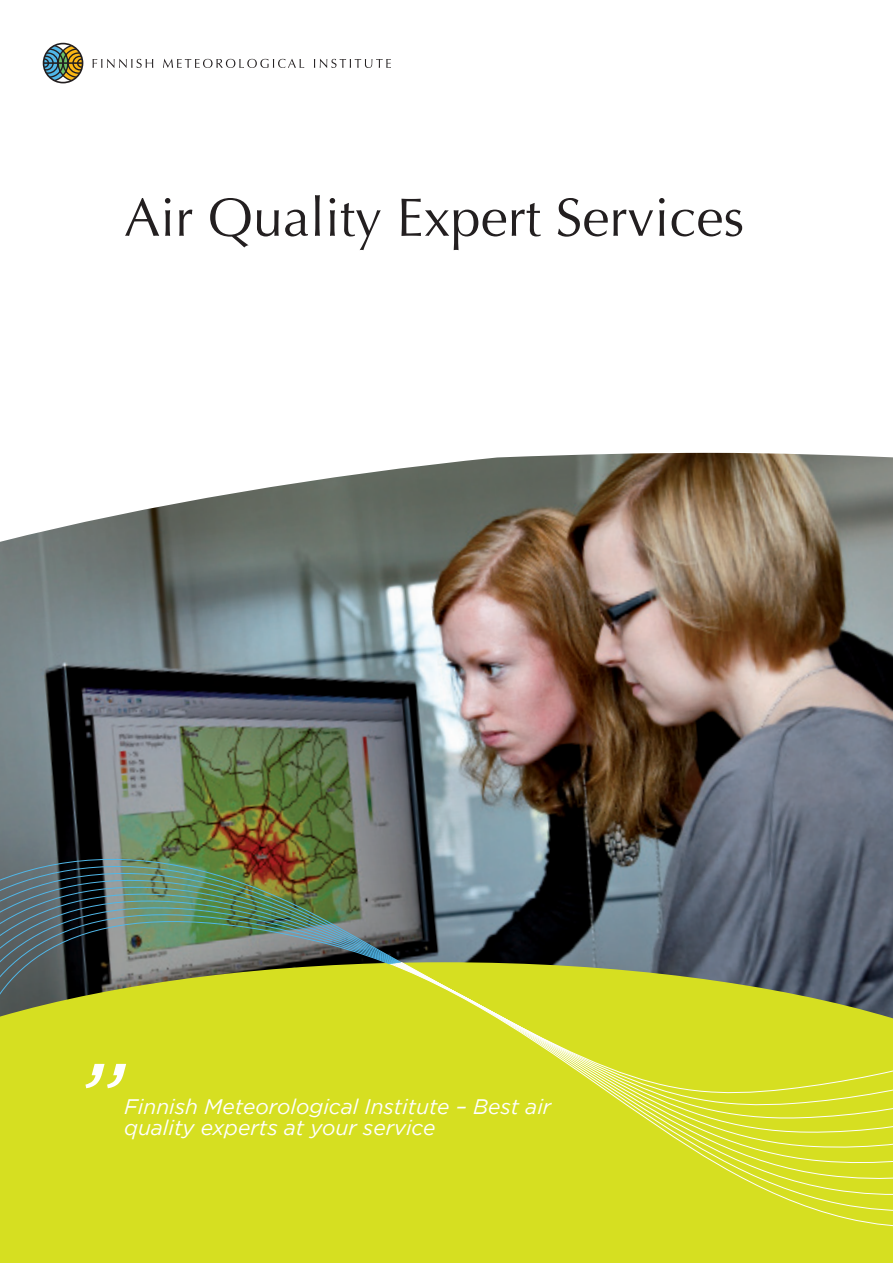
<style>
.page{position:relative;width:893px;height:1263px;background:#fff}
.page>*{position:absolute;margin:0;border:0;box-sizing:border-box;transform-origin:0 0}
.Sisältö_piilo{font:italic 108px "Gotham";color:#fff}
.Sisältö_piilo-2{font:54px "Optima";color:#231f20}
.Sisältö_piilo-3{font:italic 21px "Gotham";color:#fff}
</style>
<div class="page">
<div style="left:0;top:672px;width:893px;height:591px;background:#d6df21"></div>
<img style="left:0;top:453px;width:893px;height:430px">
<svg style="left:401px;top:883px;width:492px;height:344px"></svg>
<svg style="left:0;top:786px;width:401px;height:14px"></svg>
<img style="left:0;top:800px;width:401px;height:15px">
<img style="left:0;top:815px;width:401px;height:16px">
<img style="left:0;top:831px;width:401px;height:186px">
<svg style="left:93px;top:59px;width:60px;height:9px"></svg>
<svg style="left:163px;top:59px;width:141px;height:9px"></svg>
<svg style="left:314px;top:59px;width:77px;height:9px"></svg>
<div style="left:43px;top:43px;width:40px;height:40px;border:2px solid #231f20;border-radius:50%"></div>
<svg style="left:43px;top:44px;width:40px;height:38px"></svg>
<hr style="left:44px;top:62px;width:39px;height:2px;background:#231f20">
<p class="Sisältö_piilo-2" style="left:124px;top:186px;width:622px">Air Quality Expert Services</p>
<p class="Sisältö_piilo" style="left:74px;top:1041px;width:51px">”</p>
<p class="Sisältö_piilo-3" style="left:124px;top:1116px;width:313px">quality experts at your service</p>
<p class="Sisältö_piilo-3" style="left:124px;top:1095px;width:429px">Finnish Meteorological Institute – Best air</p>
</div>
